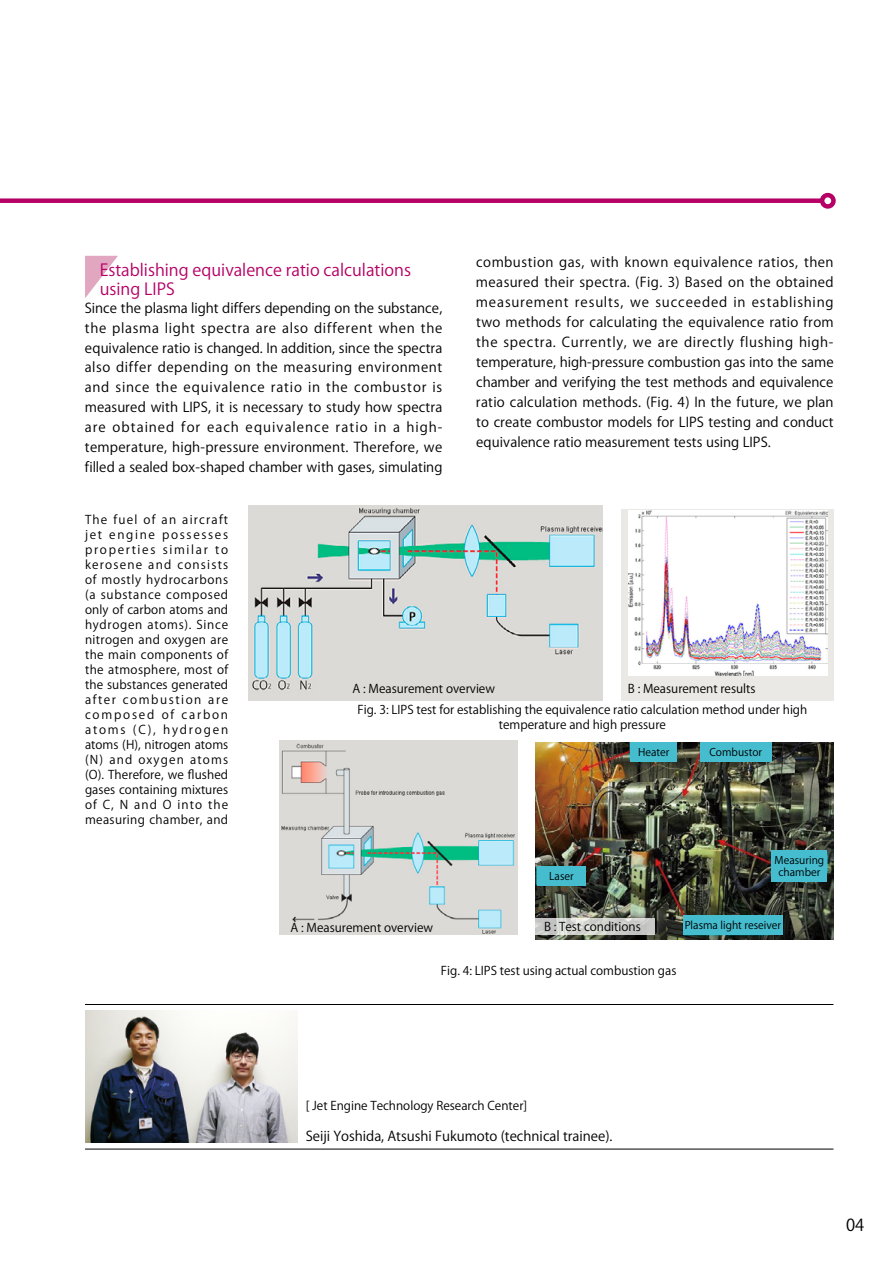
<style>
.page{position:relative;width:893px;height:1263px;background:#fff}
.page>*{position:absolute;margin:0;border:0;box-sizing:border-box;transform-origin:0 0}
.t1{font:16.5px/19.5px "Koz Go Pr 6 N";color:#b60065}
.t2{font:16.5px "Koz Go Pr 6 N";color:#000}
.t3{font:13.5px/20px "Koz Go Pr 6 N";color:#000;text-align:justify}
.t4{font:12px/15px "Koz Go Pr 6 N";color:#000;text-align:center}
.t5{font:10.5px/12px "Koz Go Pro";color:#000;text-align:center}
</style>
<div class="page">
<svg style="left:0;top:192px;width:827px;height:13px"></svg>
<svg style="left:822px;top:195px;width:11px;height:11px"></svg>
<div style="left:820px;top:193px;width:16px;height:16px;border:4px solid #b60065;border-radius:50%"></div>
<img style="left:248px;top:506px;width:354px;height:194px">
<img style="left:85px;top:1011px;width:213px;height:132px">
<hr style="left:85px;top:1004px;width:748px;height:1px;background:#000">
<hr style="left:85px;top:1149px;width:748px;height:1px;background:#000">
<svg style="left:85px;top:256px;width:33px;height:42px"></svg>
<div style="left:621px;top:509px;width:212px;height:191px;background:#eae9e5"></div>
<img style="left:628px;top:511px;width:199px;height:164px">
<img style="left:536px;top:742px;width:297px;height:197px">
<div style="left:630px;top:743px;width:47px;height:19px;background:#45bdcf"></div>
<div style="left:537px;top:866px;width:49px;height:19px;background:#45bdcf"></div>
<div style="left:771px;top:850px;width:56px;height:32px;background:#45bdcf"></div>
<div style="left:683px;top:916px;width:99px;height:19px;background:#45bdcf"></div>
<div style="left:700px;top:743px;width:71px;height:19px;background:#45bdcf"></div>
<svg style="left:536px;top:918px;width:119px;height:17px;background:#cfd0cd"></svg>
<img style="left:279px;top:741px;width:238px;height:193px">
<p class="t1" style="left:100px;top:260px;width:313px">Establishing equivalence ratio calculations using LIPS</p>
<p class="t3" style="left:85px;top:298px;width:359px">Since the plasma light differs depending on the substance, the plasma light spectra are also different when the equivalence ratio is changed. In addition, since the spectra also differ depending on the measuring environment and since the equivalence ratio in the combustor is measured with LIPS, it is necessary to study how spectra are obtained for each equivalence ratio in a high&shy;temperature, high-pressure environment. Therefore, we filled a sealed box-shaped chamber with gases, simulating</p>
<p class="t3" style="left:476px;top:252px;width:359px">combustion gas, with known equivalence ratios, then measured their spectra. (Fig. 3) Based on the obtained measurement results, we succeeded in establishing two methods for calculating the equivalence ratio from the spectra. Currently, we are directly flushing high&shy;temperature, high-pressure combustion gas into the same chamber and verifying the test methods and equivalence ratio calculation methods. (Fig. 4) In the future, we plan to create combustor models for LIPS testing and conduct equivalence ratio measurement tests using LIPS.</p>
<p class="t4" style="left:85px;top:512px;width:145px;text-align:justify">The fuel of an aircraft jet engine possesses properties similar to kerosene and consists of mostly hydrocarbons (a substance composed only of carbon atoms and hydrogen atoms). Since nitrogen and oxygen are the main components of the atmosphere, most of the substances generated after combustion are composed of carbon atoms (C), hydrogen atoms (H), nitrogen atoms (N) and oxygen atoms (O). Therefore, we flushed gases containing mixtures of C, N and O into the measuring chamber, and</p>
<p class="t4" style="left:352px;top:681px;width:144px">A : Measurement overview</p>
<p class="t4" style="left:628px;top:681px;width:129px">B : Measurement results</p>
<p class="t4" style="left:358px;top:702px;width:451px">Fig. 3: LIPS test for establishing the equivalence ratio calculation method under high temperature and high pressure</p>
<p class="t5" style="left:638px;top:747px;width:33px">Heater</p>
<p class="t5" style="left:709px;top:747px;width:54px">Combustor</p>
<p class="t5" style="left:549px;top:870px;width:26px">Laser</p>
<p class="t5" style="left:775px;top:854px;width:51px">Measuring chamber</p>
<p class="t4" style="left:291px;top:921px;width:144px">A : Measurement overview</p>
<p class="t4" style="left:544px;top:919px;width:98px">B : Test conditions</p>
<p class="t5" style="left:685px;top:920px;width:98px">Plasma light reseiver</p>
<p class="t4" style="left:441px;top:963px;width:237px">Fig. 4: LIPS test using actual combustion gas</p>
<p class="t4" style="left:306px;top:1098px;width:223px">[ Jet Engine Technology Research Center]</p>
<p class="t3" style="left:306px;top:1126px;width:308px">Seiji Yoshida, Atsushi Fukumoto (technical trainee).</p>
<p class="t2" style="left:846px;top:1215px;width:20px">04</p>
</div>
